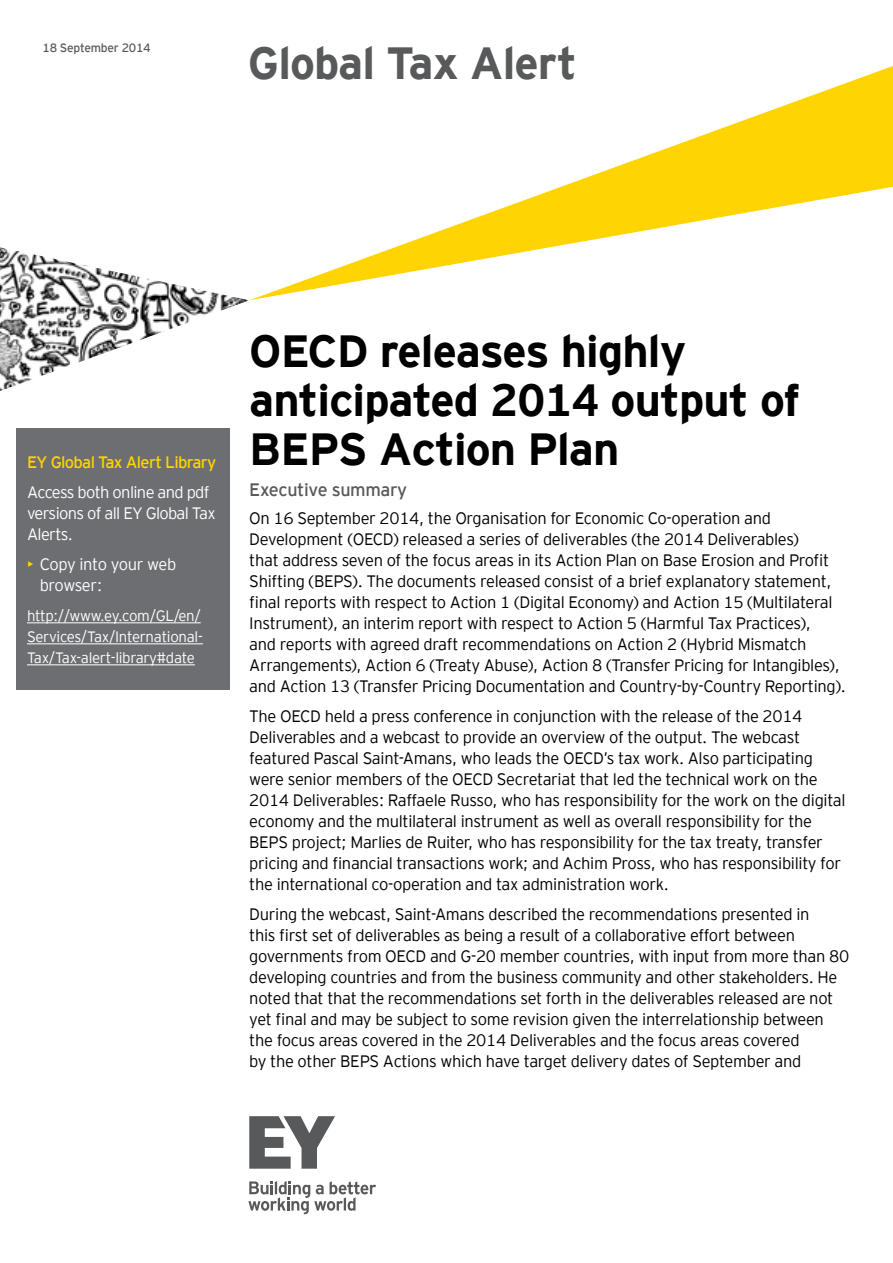
<style>
.page{position:relative;width:893px;height:1263px;background:#fff}
.page>*{position:absolute;margin:0;border:0;box-sizing:border-box;transform-origin:0 0}
.t1{font:700 45px/48.8px "EY Interstate";letter-spacing:-.02em;color:#000}
.t2{font:700 45px "EY Interstate";letter-spacing:-.02em;color:#58595b}
.t3{font:18px "EY Interstate";letter-spacing:-.02em;color:#58595b}
.t4{font:300 16.5px/21px "EY Interstate";letter-spacing:-.02em;color:#000}
.t5{font:300 16.5px/21px "EY Interstate";letter-spacing:-.04em;color:#fff}
.t6{font:16.5px "EY Interstate";letter-spacing:-.04em;color:#ffd400}
.t7{font:300 15px/21px "EY Interstate";letter-spacing:-.02em;color:#fff}
.t8{font:12px "EY Interstate";letter-spacing:-.02em;color:#58595b}
.s1{color:#ffd400}
</style>
<div class="page">
<svg style="left:249px;top:1116px;width:86px;height:53px"></svg>
<svg style="left:248px;top:1181px;width:128px;height:33px"></svg>
<svg style="left:250px;top:66px;width:643px;height:234px"></svg>
<img style="left:0;top:247px;width:248px;height:144px">
<div style="left:17px;top:428px;width:213px;height:262px;background:#6d6e71"></div>
<hr style="left:27px;top:623px;width:174px;height:1px;background:#fff">
<hr style="left:27px;top:644px;width:176px;height:1px;background:#fff">
<hr style="left:27px;top:665px;width:168px;height:1px;background:#fff">
<p class="t8" style="left:43px;top:39px;width:110px">18 September 2014</p>
<h1 class="t2" style="left:248px;top:30px;width:331px">Global Tax Alert</h1>
<p class="t6" style="left:27px;top:450px;width:191px">EY Global Tax Alert Library</p>
<p class="t5" style="left:27px;top:481px;width:190px">Access both online and pdf versions of all EY Global Tax<br>Alerts.</p>
<p class="t5" style="left:40px;top:553px;width:138px;text-indent:-13px"><span class="s1">•</span> Copy into your web browser:</p>
<p class="t7" style="left:27px;top:604px;width:177px">http://www.ey.com/GL/en/<br>Services/Tax/International-<br>Tax/Tax-alert-library#date</p>
<h1 class="t1" style="left:249px;top:324px;width:552px">OECD releases highly anticipated 2014 output of<br>BEPS Action Plan</h1>
<p class="t3" style="left:249px;top:477px;width:160px">Executive summary</p>
<p class="t4" style="left:249px;top:507px;width:598px">On 16 September 2014, the Organisation for Economic Co-operation and Development (OECD) released a series of deliverables (the 2014 Deliverables)<br>that address seven of the focus areas in its Action Plan on Base Erosion and Profit Shifting (BEPS). The documents released consist of a brief explanatory statement, final reports with respect to Action 1 (Digital Economy) and Action 15 (Multilateral Instrument), an interim report with respect to Action 5 (Harmful Tax Practices),<br>and reports with agreed draft recommendations on Action 2 (Hybrid Mismatch Arrangements), Action 6 (Treaty Abuse), Action 8 (Transfer Pricing for Intangibles), and Action 13 (Transfer Pricing Documentation and Country-by-Country Reporting).</p>
<p class="t4" style="left:249px;top:705px;width:598px">The OECD held a press conference in conjunction with the release of the 2014<br>Deliverables and a webcast to provide an overview of the output. The webcast featured Pascal Saint-Amans, who leads the OECD’s tax work. Also participating were senior members of the OECD Secretariat that led the technical work on the 2014 Deliverables: Raffaele Russo, who has responsibility for the work on the digital economy and the multilateral instrument as well as overall responsibility for the BEPS project; Marlies de Ruiter, who has responsibility for the tax treaty, transfer pricing and financial transactions work; and Achim Pross, who has responsibility for the international co-operation and tax administration work.</p>
<p class="t4" style="left:249px;top:903px;width:601px">During the webcast, Saint-Amans described the recommendations presented in<br>this first set of deliverables as being a result of a collaborative effort between governments from OECD and G-20 member countries, with input from more than 80 developing countries and from the business community and other stakeholders. He noted that that the recommendations set forth in the deliverables released are not yet final and may be subject to some revision given the interrelationship between the focus areas covered in the 2014 Deliverables and the focus areas covered<br>by the other BEPS Actions which have target delivery dates of September and</p>
</div>
